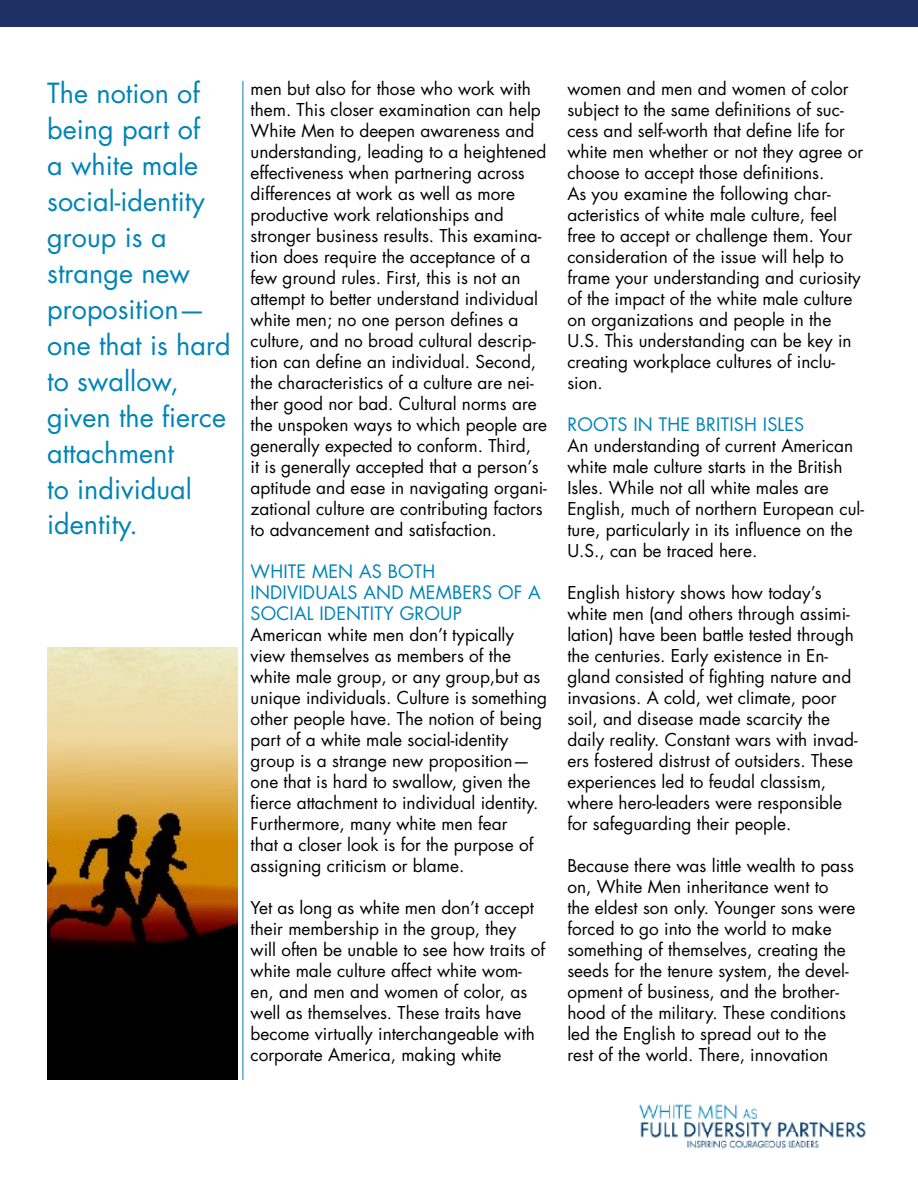
<style>
.page{position:relative;width:918px;height:1188px;background:#fff}
.page>*{position:absolute;margin:0;border:0;box-sizing:border-box;transform-origin:0 0}
.t1{font:27px/36px "Futura LT";color:#0084b6}
.t2{font:18px/21px "Futura LT";letter-spacing:.01em;color:#0084b6}
.t3{font:17.25px/21px "Futura LT";color:#000}
</style>
<div class="page">
<div style="left:0;top:0;width:918px;height:27px;background:#1f3067"></div>
<img style="left:639px;top:1104px;width:227px;height:45px">
<img style="left:47px;top:647px;width:191px;height:433px">
<hr style="left:243px;top:81px;width:1px;height:999px;background:#0084b6">
<h1 class="t1" style="left:47px;top:75px;width:185px">The notion of being part of<br>a white male social-identity group is a strange new proposition— one that is hard to swallow, given the fierce attachment<br>to individual identity.</h1>
<p class="t3" style="left:251px;top:78px;width:298px">men but also for those who work with them. This closer examination can help White Men to deepen awareness and understanding, leading to a heightened effectiveness when partnering across differences at work as well as more productive work relationships and stronger business results. This examina&shy;tion does require the acceptance of a few ground rules. First, this is not an attempt to better understand individual white men; no one person defines a culture, and no broad cultural descrip&shy;tion can define an individual. Second, the characteristics of a culture are nei&shy;ther good nor bad. Cultural norms are the unspoken ways to which people are generally expected to conform. Third,<br>it is generally accepted that a person’s aptitude and ease in navigating organi&shy;zational culture are contributing factors to advancement and satisfaction.</p>
<p class="t2" style="left:251px;top:561px;width:292px">WHITE MEN AS BOTH<br>INDIVIDUALS AND MEMBERS OF A<br>SOCIAL IDENTITY GROUP</p>
<p class="t3" style="left:251px;top:624px;width:298px">American white men don’t typically view themselves as members of the white male group, or any group,but as unique individuals. Culture is something other people have. The notion of being part of a white male social-identity group is a strange new proposition— one that is hard to swallow, given the fierce attachment to individual identity.<br>Furthermore, many white men fear<br>that a closer look is for the purpose of assigning criticism or blame.</p>
<p class="t3" style="left:251px;top:897px;width:296px">Yet as long as white men don’t accept their membership in the group, they will often be unable to see how traits of white male culture affect white wom&shy;en, and men and women of color, as well as themselves. These traits have become virtually interchangeable with corporate America, making white</p>
<p class="t3" style="left:567px;top:78px;width:297px">women and men and women of color subject to the same definitions of suc&shy;cess and self-worth that define life for white men whether or not they agree or choose to accept those definitions.<br>As you examine the following char&shy;acteristics of white male culture, feel free to accept or challenge them. Your consideration of the issue will help to frame your understanding and curiosity of the impact of the white male culture on organizations and people in the U.S. This understanding can be key in creating workplace cultures of inclu&shy;sion.</p>
<p class="t2" style="left:567px;top:414px;width:238px">ROOTS IN THE BRITISH ISLES</p>
<p class="t3" style="left:567px;top:435px;width:298px">An understanding of current American white male culture starts in the British Isles. While not all white males are English, much of northern European cul&shy;ture, particularly in its influence on the U.S., can be traced here.</p>
<p class="t3" style="left:567px;top:582px;width:292px">English history shows how today’s white men (and others through assimi&shy;lation) have been battle tested through the centuries. Early existence in En&shy;gland consisted of fighting nature and invasions. A cold, wet climate, poor soil, and disease made scarcity the daily reality. Constant wars with invad&shy;ers fostered distrust of outsiders. These experiences led to feudal classism, where hero-leaders were responsible for safeguarding their people.</p>
<p class="t3" style="left:567px;top:855px;width:290px">Because there was little wealth to pass on, White Men inheritance went to<br>the eldest son only. Younger sons were forced to go into the world to make something of themselves, creating the seeds for the tenure system, the devel&shy;opment of business, and the brother&shy;hood of the military. These conditions led the English to spread out to the rest of the world. There, innovation</p>
</div>
